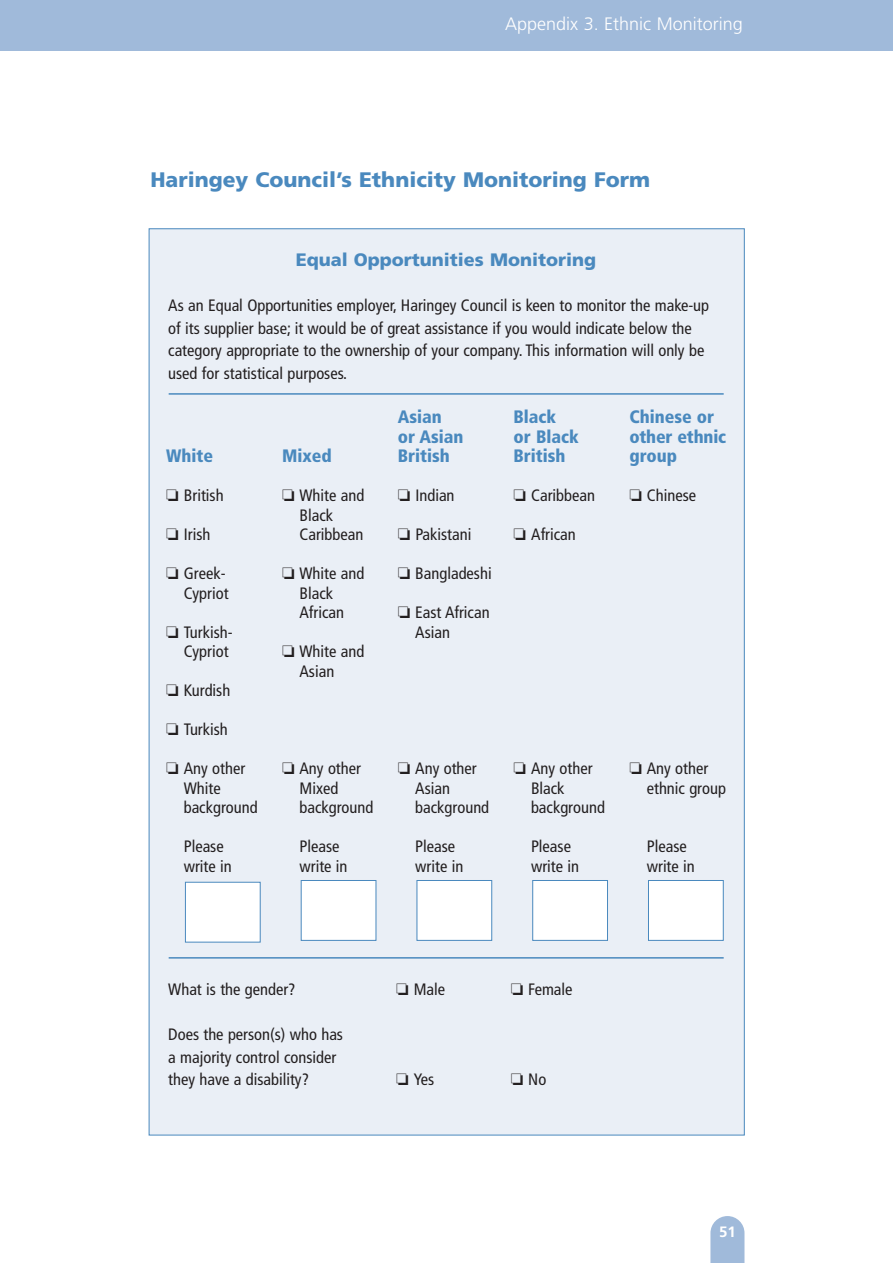
<style>
.page{position:relative;width:893px;height:1263px;background:#fff}
.page>*{position:absolute;margin:0;border:0;box-sizing:border-box;transform-origin:0 0}
.t1{font:900 21px "Frutiger";color:#4a89be}
.t2{font:900 condensed 18px/19.5px "Frutiger";color:#4a89be}
.t3{font:900 18px "Frutiger";color:#4a89be}
.t4{font:300 18px "Frutiger";color:#fff}
.t5{font:condensed 16.5px/19.5px "Frutiger";color:#231f20}
.t6{font:700 15px "Frutiger";color:#fff}
</style>
<div class="page">
<div style="left:0;top:0;width:892px;height:51px;background:#a0bada"></div>
<svg style="left:710px;top:1216px;width:34px;height:47px;background:#a8c0dd"></svg>
<div style="left:149px;top:228px;width:595px;height:907px;background:#eaeff6"></div>
<hr style="left:169px;top:393px;width:554px;height:2px;background:#4a89be">
<hr style="left:169px;top:957px;width:554px;height:2px;background:#4a89be">
<p class="t4" style="left:505px;top:17px;width:239px">Appendix 3. Ethnic Monitoring</p>
<p class="t1" style="left:150px;top:172px;width:501px">Haringey Council’s Ethnicity Monitoring Form</p>
<p class="t3" style="left:296px;top:253px;width:302px">Equal Opportunities Monitoring</p>
<p class="t5" style="left:168px;top:295px;width:542px;line-height:22.5px">As an Equal Opportunities employer, Haringey Council is keen to monitor the make-up of its supplier base; it would be of great assistance if you would indicate below the category appropriate to the ownership of your company. This information will only be used for statistical purposes.</p>
<p class="t2" style="left:166px;top:448px;width:49px">White</p>
<p class="t5" style="left:166px;top:487px;width:59px">❏ British</p>
<p class="t5" style="left:166px;top:526px;width:46px">❏ Irish</p>
<p class="t5" style="left:166px;top:565px;width:64px;text-align:right">❏ Greek-<br>Cypriot</p>
<p class="t5" style="left:166px;top:624px;width:68px;text-align:right">❏ Turkish-<br>Cypriot</p>
<p class="t5" style="left:166px;top:682px;width:66px">❏ Kurdish</p>
<p class="t5" style="left:166px;top:721px;width:63px">❏ Turkish</p>
<p class="t5" style="left:184px;top:760px;width:75px;text-indent:-17px">❏ Any other<br>White background</p>
<p class="t5" style="left:184px;top:838px;width:50px">Please write in</p>
<p class="t2" style="left:282px;top:448px;width:51px">Mixed</p>
<p class="t5" style="left:299px;top:487px;width:66px;text-indent:-17px">❏ White and<br>Black<br>Caribbean</p>
<p class="t5" style="left:299px;top:565px;width:66px;text-indent:-17px">❏ White and<br>Black<br>African</p>
<p class="t5" style="left:299px;top:643px;width:66px;text-indent:-17px">❏ White and<br>Asian</p>
<p class="t2" style="left:398px;top:409px;width:67px">Asian or Asian<br>British</p>
<p class="t5" style="left:398px;top:487px;width:58px">❏ Indian</p>
<p class="t5" style="left:398px;top:526px;width:75px">❏ Pakistani</p>
<p class="t5" style="left:398px;top:565px;width:95px">❏ Bangladeshi</p>
<p class="t5" style="left:415px;top:604px;width:76px;text-indent:-17px">❏ East African<br>Asian</p>
<p class="t2" style="left:513px;top:409px;width:67px">Black<br>or Black<br>British</p>
<p class="t5" style="left:513px;top:487px;width:83px">❏ Caribbean</p>
<p class="t5" style="left:513px;top:526px;width:64px">❏ African</p>
<p class="t5" style="left:299px;top:760px;width:75px;text-indent:-17px">❏ Any other<br>Mixed background</p>
<p class="t5" style="left:299px;top:838px;width:50px">Please write in</p>
<p class="t5" style="left:415px;top:760px;width:75px;text-indent:-17px">❏ Any other<br>Asian background</p>
<p class="t5" style="left:415px;top:838px;width:50px">Please write in</p>
<p class="t5" style="left:531px;top:760px;width:75px;text-indent:-17px">❏ Any other<br>Black background</p>
<p class="t5" style="left:531px;top:838px;width:50px">Please write in</p>
<p class="t2" style="left:629px;top:409px;width:98px">Chinese or other ethnic group</p>
<p class="t5" style="left:629px;top:487px;width:68px">❏ Chinese</p>
<p class="t5" style="left:646px;top:760px;width:81px;text-indent:-17px">❏ Any other ethnic group</p>
<p class="t5" style="left:646px;top:838px;width:50px">Please write in</p>
<p class="t5" style="left:168px;top:981px;width:129px">What is the gender?</p>
<p class="t5" style="left:396px;top:981px;width:51px">❏ Male</p>
<p class="t5" style="left:510px;top:981px;width:63px">❏ Female</p>
<p class="t5" style="left:168px;top:1025px;width:176px;line-height:22.5px">Does the person(s) who has a majority control consider they have a disability?</p>
<p class="t5" style="left:396px;top:1071px;width:40px">❏ Yes</p>
<p class="t5" style="left:510px;top:1071px;width:37px">❏ No</p>
<p class="t6" style="left:719px;top:1225px;width:18px">51</p>
</div>
